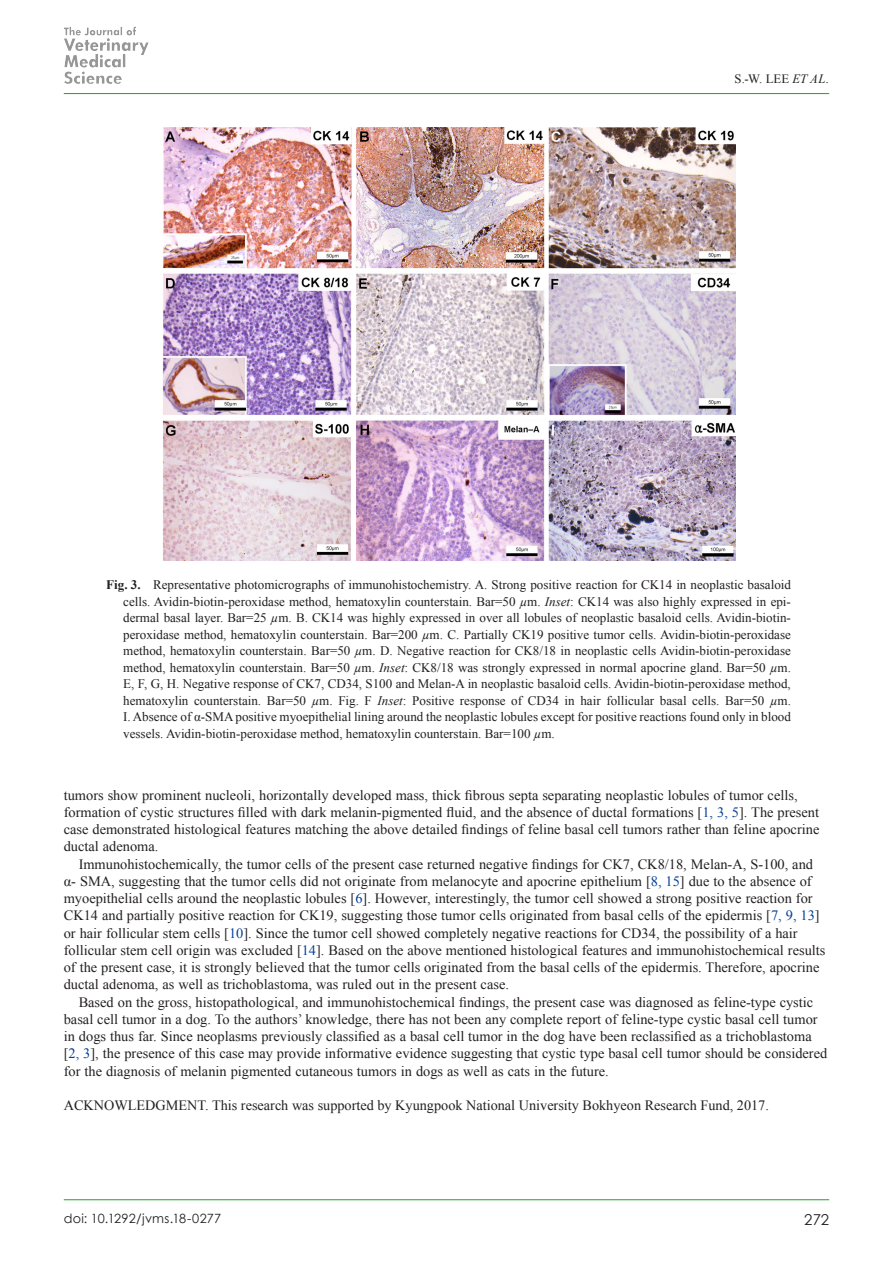
<style>
.page{position:relative;width:893px;height:1263px;background:#fff}
.page>*{position:absolute;margin:0;border:0;box-sizing:border-box;transform-origin:0 0}
.t1{font:15px "Century Gothic";color:#231f20}
.t2{font:14.25px/17.2px "Times New Roman";color:#231f20}
.t3{font:13.05px/16.5px "Times New Roman";color:#231f20;text-align:justify}
.t4{font:12.75px "Century Gothic";letter-spacing:.02em;color:#231f20}
.t5{font:12.75px "Times New Roman";color:#231f20}
.s1{font-style:italic}
.s2{font-weight:700}
.s3{color:#003f98}
</style>
<div class="page">
<img style="left:64px;top:27px;width:74px;height:24px">
<hr style="left:64px;top:93px;width:765px;height:1px;background:#2aa738">
<hr style="left:64px;top:1199px;width:765px;height:1px;background:#2aa738">
<img style="left:163px;top:128px;width:573px;height:432px">
<p class="t5" style="left:734px;top:70px;width:96px">S.-W. LEE <span class="s1">ET AL.</span></p>
<p class="t3" style="left:123px;top:577px;width:669px;text-indent:-17px"><span class="s2">Fig. 3.</span> Representative photomicrographs of immunohistochemistry. A. Strong positive reaction for CK14 in neoplastic basaloid cells. Avidin-biotin-peroxidase method, hematoxylin counterstain. Bar=50 <span class="s1">µ</span>m. <span class="s1">Inset</span>: CK14 was also highly expressed in epi&shy;dermal basal layer. Bar=25 <span class="s1">µ</span>m. B. CK14 was highly expressed in over all lobules of neoplastic basaloid cells. Avidin-biotin&shy;peroxidase method, hematoxylin counterstain. Bar=200 <span class="s1">µ</span>m. C. Partially CK19 positive tumor cells. Avidin-biotin-peroxidase method, hematoxylin counterstain. Bar=50 <span class="s1">µ</span>m. D. Negative reaction for CK8/18 in neoplastic cells Avidin-biotin-peroxidase method, hematoxylin counterstain. Bar=50 <span class="s1">µ</span>m. <span class="s1">Inset</span>: CK8/18 was strongly expressed in normal apocrine gland. Bar=50 <span class="s1">µ</span>m.<br>E, F, G, H. Negative response of CK7, CD34, S100 and Melan-A in neoplastic basaloid cells. Avidin-biotin-peroxidase method, hematoxylin counterstain. Bar=50 <span class="s1">µ</span>m. Fig. F <span class="s1">Inset</span>: Positive response of CD34 in hair follicular basal cells. Bar=50 <span class="s1">µ</span>m.<br>I. Absence of α-SMA positive myoepithelial lining around the neoplastic lobules except for positive reactions found only in blood vessels. Avidin-biotin-peroxidase method, hematoxylin counterstain. Bar=100 <span class="s1">µ</span>m.</p>
<p class="t2" style="left:64px;top:786px;width:757px">tumors show prominent nucleoli, horizontally developed mass, thick fibrous septa separating neoplastic lobules of tumor cells, formation of cystic structures filled with dark melanin-pigmented fluid, and the absence of ductal formations [<span class="s3">1, 3, 5</span>]. The present case demonstrated histological features matching the above detailed findings of feline basal cell tumors rather than feline apocrine ductal adenoma.</p>
<p class="t2" style="left:64px;top:855px;width:763px;text-indent:15px">Immunohistochemically, the tumor cells of the present case returned negative findings for CK7, CK8/18, Melan-A, S-100, and α- SMA, suggesting that the tumor cells did not originate from melanocyte and apocrine epithelium [<span class="s3">8, 15</span>] due to the absence of myoepithelial cells around the neoplastic lobules [<span class="s3">6</span>]. However, interestingly, the tumor cell showed a strong positive reaction for CK14 and partially positive reaction for CK19, suggesting those tumor cells originated from basal cells of the epidermis [<span class="s3">7, 9, 13</span>] or hair follicular stem cells [<span class="s3">10</span>]. Since the tumor cell showed completely negative reactions for CD34, the possibility of a hair follicular stem cell origin was excluded [<span class="s3">14</span>]. Based on the above mentioned histological features and immunohistochemical results of the present case, it is strongly believed that the tumor cells originated from the basal cells of the epidermis. Therefore, apocrine ductal adenoma, as well as trichoblastoma, was ruled out in the present case.</p>
<p class="t2" style="left:64px;top:993px;width:765px;text-indent:15px">Based on the gross, histopathological, and immunohistochemical findings, the present case was diagnosed as feline-type cystic basal cell tumor in a dog. To the authors’ knowledge, there has not been any complete report of feline-type cystic basal cell tumor in dogs thus far. Since neoplasms previously classified as a basal cell tumor in the dog have been reclassified as a trichoblastoma [<span class="s3">2, 3</span>], the presence of this case may provide informative evidence suggesting that cystic type basal cell tumor should be considered for the diagnosis of melanin pigmented cutaneous tumors in dogs as well as cats in the future.</p>
<p class="t2" style="left:64px;top:1096px;width:707px">ACKNOWLEDGMENT. This research was supported by Kyungpook National University Bokhyeon Research Fund, 2017.</p>
<p class="t4" style="left:64px;top:1209px;width:159px">doi: 10.1292/jvms.18-0277</p>
<p class="t1" style="left:804px;top:1209px;width:26px">272</p>
</div>
